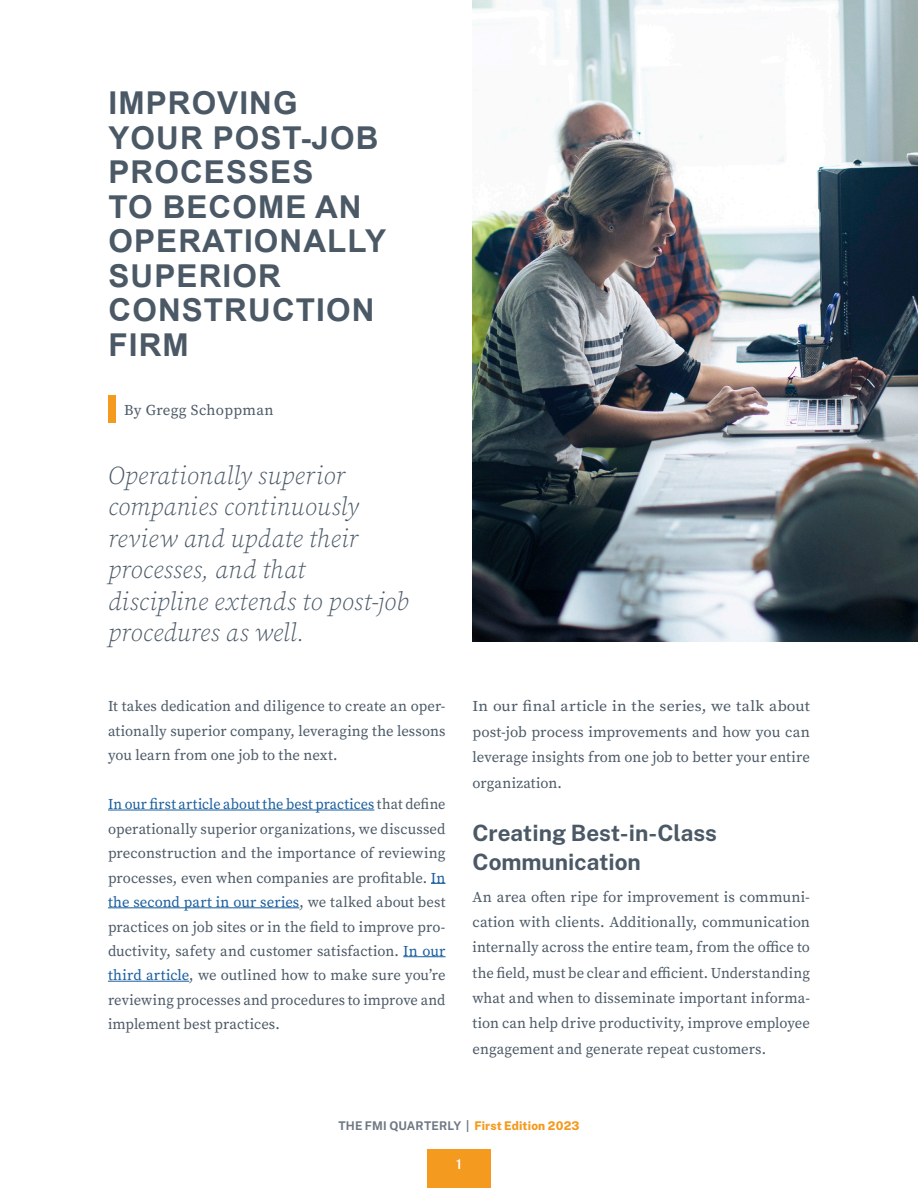
<style>
.page{position:relative;width:918px;height:1188px;background:#fff}
.page>*{position:absolute;margin:0;border:0;box-sizing:border-box;transform-origin:0 0}
.Heading{font:700 31.5px/34.5px "Arial";letter-spacing:.035em;color:#4b5966}
.t1{font:italic 300 25.5px/31.5px "Source Serif Pro";letter-spacing:.005em;color:#4b5966}
.Heading-2{font:700 22.5px/28.3px "Public Sans";color:#4b5966}
.ByLine{font:15px/25.3px "Source Serif Pro";letter-spacing:.005em;color:#4b5966;text-align:justify}
.ByLine-2{font:15px/24.5px "Source Serif Pro";letter-spacing:.005em;color:#4b5966;text-align:justify;scale:.95 1}
.ByLine-3{font:15px/25.3px "Source Serif Pro";letter-spacing:.005em;color:#4b5966;text-align:justify;scale:1.06 1}
.t2{font:600 13.5px "Public Sans";color:#fff}
.t3{font:700 12px "Public Sans";letter-spacing:.015em;color:#6e7984}
.s1{color:#175d9e}
.s2{font-weight:800;color:#f49a1e}
</style>
<div class="page">
<div style="left:427px;top:1149px;width:64px;height:39px;background:#f49a1e"></div>
<hr style="left:108px;top:810px;width:266px;height:1px;background:#175d9e">
<svg style="left:431px;top:883px;width:15px;height:1px"></svg>
<hr style="left:108px;top:907px;width:191px;height:1px;background:#175d9e">
<hr style="left:403px;top:956px;width:43px;height:1px;background:#175d9e">
<hr style="left:108px;top:981px;width:81px;height:1px;background:#175d9e">
<div style="left:108px;top:396px;width:8px;height:27px;background:#f49a1e"></div>
<img style="left:472px;top:0;width:446px;height:641px">
<p class="Heading" style="left:109px;top:86px;width:279px">IMPROVING<br>YOUR POST-JOB<br>PROCESSES<br>TO BECOME AN<br>OPERATIONALLY<br>SUPERIOR<br>CONSTRUCTION<br>FIRM</p>
<p class="ByLine" style="left:124px;top:397px;width:151px">By Gregg Schoppman</p>
<p class="t1" style="left:108px;top:460px;width:302px">Operationally superior companies continuously review and update their processes, and that discipline extends to post-job procedures as well.</p>
<p class="ByLine" style="left:108px;top:694px;width:339px;line-height:24.5px">It takes dedication and diligence to create an oper&shy;ationally superior company, leveraging the lessons you learn from one job to the next.</p>
<p class="ByLine-2" style="left:108px;top:792px;width:357px"><span class="s1">In our first article about the best practices</span> that define operationally superior organizations, we discussed preconstruction and the importance of reviewing processes, even when companies are profitable. <span class="s1">In the second part in our series</span>, we talked about best practices on job sites or in the field to improve pro&shy;ductivity, safety and customer satisfaction. <span class="s1">In our third article</span>, we outlined how to make sure you’re reviewing processes and procedures to improve and implement best practices.</p>
<p class="ByLine-3" style="left:472px;top:694px;width:320px">In our final article in the series, we talk about post-job process improvements and how you can leverage insights from one job to better your entire organization.</p>
<p class="Heading-2" style="left:472px;top:818px;width:246px">Creating Best-in-Class<br>Communication</p>
<p class="ByLine" style="left:472px;top:884px;width:339px">An area often ripe for improvement is communi&shy;cation with clients. Additionally, communication internally across the entire team, from the office to the field, must be clear and efficient. Understanding what and when to disseminate important informa&shy;tion can help drive productivity, improve employee engagement and generate repeat customers.</p>
<p class="t3" style="left:338px;top:1117px;width:243px">THE FMI QUARTERLY | <span class="s2">First Edition 2023</span></p>
<p class="t2" style="left:456px;top:1155px;width:7px">1</p>
</div>
